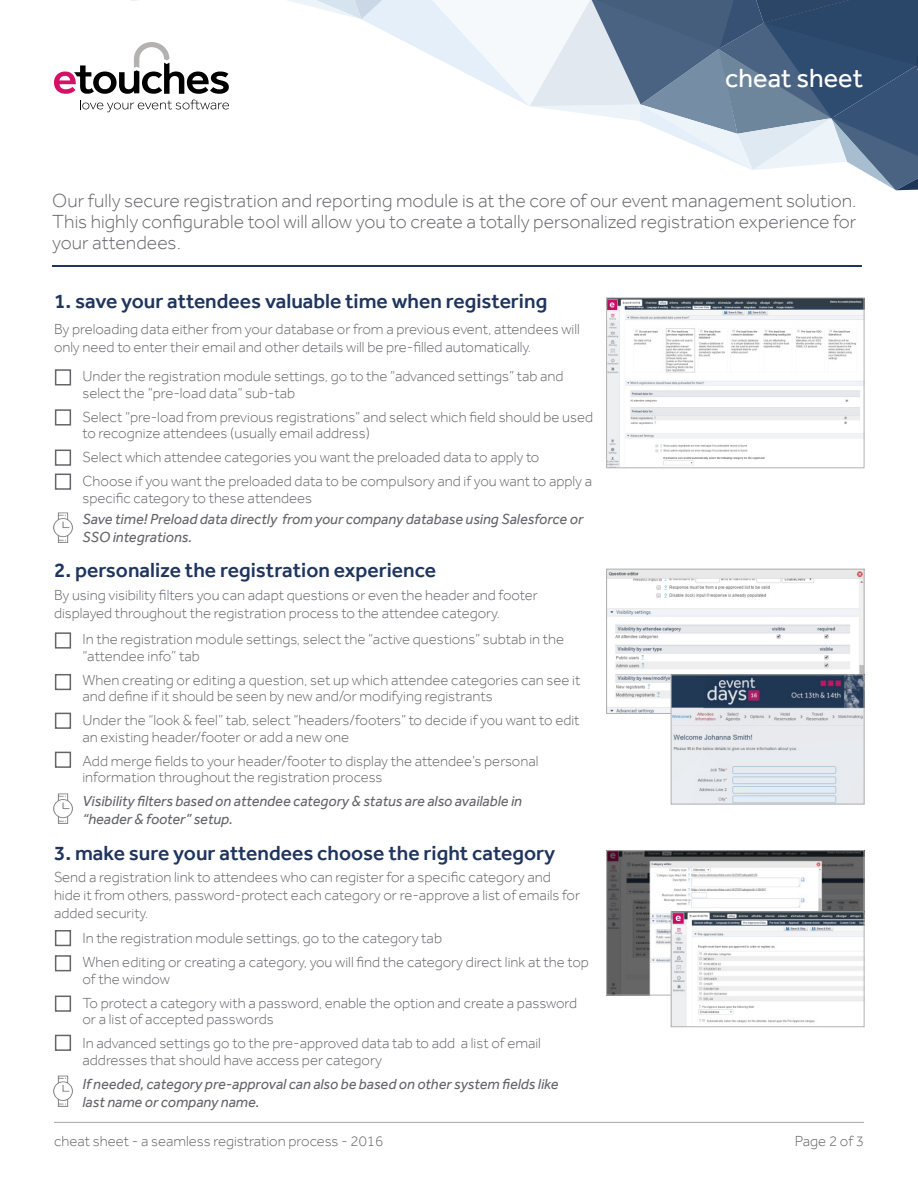
<style>
.page{position:relative;width:918px;height:1188px;background:#fff}
.page>*{position:absolute;margin:0;border:0;box-sizing:border-box;transform-origin:0 0}
.t1{font:27px "Effra";color:#fff}
.t2{font:500 21px "Effra";color:#1f355e}
.t3{font:300 19.5px/21px "Effra";color:#646569;text-align:justify}
.t4{font:300 15px/16.5px "Effra";color:#646569}
.t5{font:italic 15px/18px "Effra";color:#646569}
</style>
<div class="page">
<svg style="left:54px;top:0;width:864px;height:190px"></svg>
<hr style="left:54px;top:1122px;width:810px;height:1px;background:#b3b2b1">
<hr style="left:52px;top:265px;width:810px;height:1px;background:#1f355e">
<img style="left:608px;top:300px;width:254px;height:166px">
<div style="left:606px;top:298px;width:258px;height:170px;border:1px solid #b3b2b1"></div>
<img style="left:608px;top:571px;width:254px;height:141px">
<div style="left:606px;top:569px;width:258px;height:145px;border:1px solid #b3b2b1"></div>
<img style="left:608px;top:852px;width:254px;height:141px">
<div style="left:606px;top:850px;width:258px;height:145px;border:1px solid #b3b2b1"></div>
<img style="left:673px;top:677px;width:189px;height:125px">
<div style="left:671px;top:675px;width:193px;height:129px;border:1px solid #b3b2b1"></div>
<img style="left:673px;top:914px;width:189px;height:111px">
<div style="left:671px;top:912px;width:193px;height:115px;border:1px solid #b3b2b1"></div>
<div style="left:55px;top:369px;width:16px;height:17px;border:2px solid #646569"></div>
<div style="left:55px;top:632px;width:16px;height:17px;border:2px solid #646569"></div>
<div style="left:55px;top:930px;width:16px;height:16px;border:2px solid #646569"></div>
<div style="left:55px;top:955px;width:16px;height:16px;border:2px solid #646569"></div>
<div style="left:55px;top:409px;width:16px;height:17px;border:2px solid #646569"></div>
<div style="left:55px;top:674px;width:16px;height:16px;border:2px solid #646569"></div>
<div style="left:55px;top:996px;width:16px;height:16px;border:2px solid #646569"></div>
<div style="left:55px;top:450px;width:16px;height:16px;border:2px solid #646569"></div>
<div style="left:55px;top:474px;width:16px;height:16px;border:2px solid #646569"></div>
<div style="left:55px;top:752px;width:16px;height:16px;border:2px solid #646569"></div>
<div style="left:55px;top:713px;width:16px;height:16px;border:2px solid #646569"></div>
<div style="left:55px;top:1035px;width:16px;height:16px;border:2px solid #646569"></div>
<img style="left:53px;top:512px;width:20px;height:31px">
<img style="left:53px;top:793px;width:20px;height:31px">
<img style="left:53px;top:1075px;width:20px;height:31px">
<h1 class="t1" style="left:725px;top:62px;width:139px">cheat sheet</h1>
<h3 class="t3" style="left:52px;top:190px;width:806px">Our fully secure registration and reporting module is at the core of our event management solution.<br>This highly configurable tool will allow you to create a totally personalized registration experience for your attendees.</h3>
<h2 class="t2" style="left:54px;top:289px;width:495px">1. save your attendees valuable time when registering</h2>
<p class="t4" style="left:54px;top:320px;width:527px;line-height:18px">By preloading data either from your database or from a previous event, attendees will only need to enter their email and other details will be pre-filled automatically.</p>
<p class="t4" style="left:82px;top:368px;width:483px">Under the registration module settings, go to the “advanced settings” tab and select the “pre-load data” sub-tab</p>
<p class="t4" style="left:82px;top:408px;width:512px">Select “pre-load from previous registrations” and select which field should be used to recognize attendees (usually email address)</p>
<p class="t4" style="left:82px;top:445px;width:511px;line-height:24px">Select which attendee categories you want the preloaded data to apply to<br>Choose if you want the preloaded data to be compulsory and if you want to apply a</p>
<p class="t4" style="left:82px;top:489px;width:231px">specific category to these attendees</p>
<p class="t5" style="left:82px;top:510px;width:502px">Save time! Preload data directly from your company database using Salesforce or<br>SSO integrations.</p>
<h2 class="t2" style="left:54px;top:557px;width:384px">2. personalize the registration experience</h2>
<p class="t4" style="left:54px;top:586px;width:485px;line-height:18px">By using visibility filters you can adapt questions or even the header and footer displayed throughout the registration process to the attendee category.</p>
<p class="t4" style="left:82px;top:631px;width:483px">In the registration module settings, select the “active questions” subtab in the “attendee info” tab</p>
<p class="t4" style="left:82px;top:672px;width:499px">When creating or editing a question, set up which attendee categories can see it and define if it should be seen by new and/or modifying registrants</p>
<p class="t4" style="left:82px;top:712px;width:499px">Under the “look &amp; feel” tab, select “headers/footers” to decide if you want to edit an existing header/footer or add a new one</p>
<p class="t4" style="left:82px;top:753px;width:458px">Add merge fields to your header/footer to display the attendee’s personal information throughout the registration process</p>
<p class="t5" style="left:82px;top:792px;width:441px">Visibility filters based on attendee category &amp; status are also available in “header &amp; footer” setup.</p>
<h2 class="t2" style="left:54px;top:841px;width:503px">3. make sure your attendees choose the right category</h2>
<p class="t4" style="left:54px;top:868px;width:528px;line-height:18px">Send a registration link to attendees who can register for a specific category and hide it from others, password-protect each category or re-approve a list of emails for added security.</p>
<p class="t4" style="left:82px;top:926px;width:508px;line-height:24px">In the registration module settings, go to the category tab<br>When editing or creating a category, you will find the category direct link at the top</p>
<p class="t4" style="left:82px;top:967px;width:496px;line-height:24px">of the window<br>To protect a category with a password, enable the option and create a password</p>
<p class="t4" style="left:82px;top:1007px;width:460px;line-height:24px">or a list of accepted passwords<br>In advanced settings go to the pre-approved data tab to add a list of email</p>
<p class="t4" style="left:82px;top:1052px;width:301px">addresses that should have access per category</p>
<p class="t5" style="left:82px;top:1075px;width:477px">If needed, category pre-approval can also be based on other system fields like last name or company name.</p>
<p class="t4" style="left:54px;top:1133px;width:331px">cheat sheet - a seamless registration process - 2016</p>
<p class="t4" style="left:795px;top:1133px;width:71px">Page 2 of 3</p>
</div>
